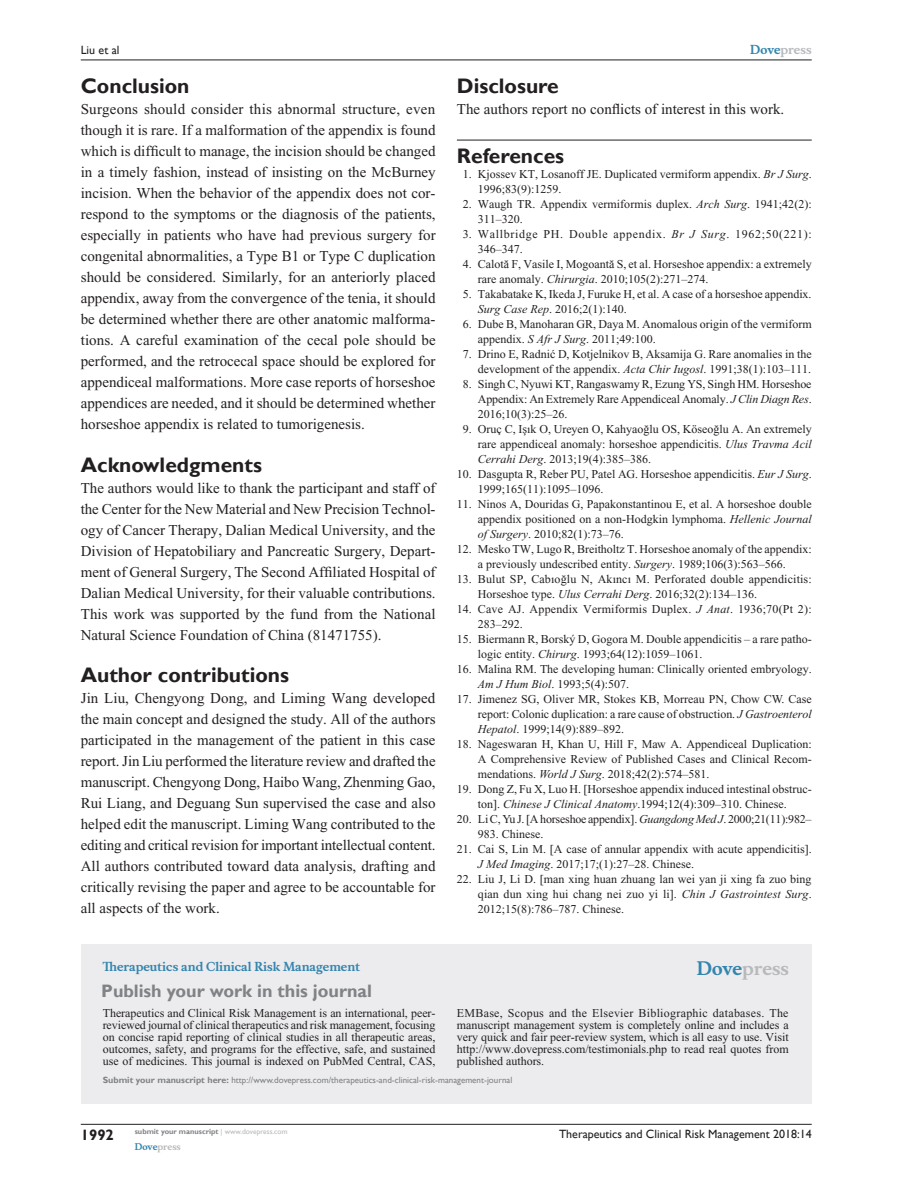
<style>
.page{position:relative;width:918px;height:1188px;background:#fff}
.page>*{position:absolute;margin:0;border:0;box-sizing:border-box;transform-origin:0 0}
.RefH{font:700 21px "Gill Sans";color:#231f20}
.PromBx-H1{font:700 18px "Gill Sans";color:#808285}
.PromBx-Brand{font:700 18px "Musee";color:#b8b9bc}
.TxF{font:15px/21px "Times New Roman";color:#231f20;text-align:justify}
.t1{font:700 15px "Gill Sans";color:#231f20}
.RefNL2{font:12px/15px "Times New Roman";color:#231f20}
.PromBx-Tx{font:12px/12px "Times New Roman";letter-spacing:-.005em;color:#231f20;text-align:justify}
.RefNL2-2{font:12px/15px "Times New Roman";letter-spacing:.055em;color:#231f20}
.t2{font:12px "Gill Sans";color:#231f20}
.PromBx-JrnlName{font:700 12px "Musee";color:#3485ae}
.t3{font:700 12px "Musee";color:#b8b9bc}
.PromBx-SubmitMssWebA{font:9px "Gill Sans";color:#808285}
.t4{font:700 9px "Musee";color:#b8b9bc}
.t5{font:700 7.5px "Gill Sans";color:#808285}
.s1{color:#3485ae}
.s2{font-style:italic}
.s3{font-style:inherit}
.s4{font-weight:700}
.s5{font-weight:400;color:#b8b9bc}
</style>
<div class="page">
<div style="left:81px;top:944px;width:731px;height:159px;background:#ececee"></div>
<hr style="left:81px;top:1124px;width:731px;height:1px;background:#231f20">
<hr style="left:81px;top:60px;width:731px;height:1px;background:#231f20">
<hr style="left:457px;top:140px;width:355px;height:1px;background:#231f20">
<p class="t2" style="left:81px;top:43px;width:40px">Liu et al</p>
<h1 class="RefH" style="left:81px;top:73px;width:110px">Conclusion</h1>
<p class="TxF" style="left:81px;top:98px;width:357px">Surgeons should consider this abnormal structure, even though it is rare. If a malformation of the appendix is found which is difficult to manage, the incision should be changed in a timely fashion, instead of insisting on the McBurney incision. When the behavior of the appendix does not cor&shy;respond to the symptoms or the diagnosis of the patients, especially in patients who have had previous surgery for congenital abnormalities, a Type B1 or Type C duplication should be considered. Similarly, for an anteriorly placed appendix, away from the convergence of the tenia, it should be determined whether there are other anatomic malforma&shy;tions. A careful examination of the cecal pole should be performed, and the retrocecal space should be explored for appendiceal malformations. More case reports of horseshoe appendices are needed, and it should be determined whether horseshoe appendix is related to tumorigenesis.</p>
<h1 class="RefH" style="left:81px;top:452px;width:183px">Acknowledgments</h1>
<p class="TxF" style="left:81px;top:478px;width:356px">The authors would like to thank the participant and staff of the Center for the New Material and New Precision Technol&shy;ogy of Cancer Therapy, Dalian Medical University, and the Division of Hepatobiliary and Pancreatic Surgery, Depart&shy;ment of General Surgery, The Second Affiliated Hospital of Dalian Medical University, for their valuable contributions.<br>This work was supported by the fund from the National Natural Science Foundation of China (81471755).</p>
<h1 class="RefH" style="left:81px;top:662px;width:210px">Author contributions</h1>
<p class="TxF" style="left:81px;top:688px;width:356px">Jin Liu, Chengyong Dong, and Liming Wang developed the main concept and designed the study. All of the authors participated in the management of the patient in this case report. Jin Liu performed the literature review and drafted the manuscript. Chengyong Dong, Haibo Wang, Zhenming Gao, Rui Liang, and Deguang Sun supervised the case and also helped edit the manuscript. Liming Wang contributed to the editing and critical revision for important intellectual content.<br>All authors contributed toward data analysis, drafting and critically revising the paper and agree to be accountable for all aspects of the work.</p>
<p class="PromBx-JrnlName" style="left:103px;top:959px;width:259px">Therapeutics and Clinical Risk Management</p>
<p class="PromBx-H1" style="left:101px;top:980px;width:272px">Publish your work in this journal</p>
<p class="t3" style="left:750px;top:43px;width:63px"><span class="s1">Dove</span>press</p>
<h1 class="RefH" style="left:457px;top:73px;width:103px">Disclosure</h1>
<p class="TxF" style="left:457px;top:98px;width:329px">The authors report no conflicts of interest in this work.</p>
<p class="RefH" style="left:457px;top:143px;width:109px">References</p>
<p class="RefNL2" style="left:478px;top:167px;width:335px;text-indent:-15px">1. Kjossev KT, Losanoff JE. Duplicated vermiform appendix. <span class="s2">Br J Surg</span>.<br>1996;83(9):1259.</p>
<p class="RefNL2" style="left:478px;top:197px;width:335px;text-indent:-15px">2. Waugh TR. Appendix vermiformis duplex. <span class="s2">Arch Surg</span>. 1941;42(2):<br>311–320.</p>
<p class="RefNL2-2" style="left:478px;top:227px;width:335px;text-indent:-15px">3. Wallbridge PH. Double appendix. <span class="s2">Br J Surg</span>. 1962;50(221):<br>346–347.</p>
<p class="RefNL2" style="left:478px;top:257px;width:335px;text-indent:-15px">4. Calot<span class="s3">ă</span> F, Vasile I, Mogoant<span class="s3">ă</span> S, et al. Horseshoe appendix: a extremely rare anomaly. <span class="s2">Chirurgia</span>. 2010;105(2):271–274.</p>
<p class="RefNL2" style="left:478px;top:287px;width:335px;text-indent:-15px">5. Takabatake K, Ikeda J, Furuke H, et al. A case of a horseshoe appendix.<br><span class="s2">Surg Case Rep</span>. 2016;2(1):140.</p>
<p class="RefNL2" style="left:478px;top:317px;width:335px;text-indent:-15px">6. Dube B, Manoharan GR, Daya M. Anomalous origin of the vermiform appendix. <span class="s2">S Afr J Surg</span>. 2011;49:100.</p>
<p class="RefNL2" style="left:463px;top:347px;width:350px;text-align:right">7. Drino E, Radni<span class="s3">ć</span> D, Kotjelnikov B, Aksamija G. Rare anomalies in the development of the appendix. <span class="s2">Acta Chir Iugosl</span>. 1991;38(1):103–111.</p>
<p class="RefNL2" style="left:478px;top:377px;width:335px;text-align:justify;text-indent:-15px">8. Singh C, Nyuwi KT, Rangaswamy R, Ezung YS, Singh HM. Horseshoe Appendix: An Extremely Rare Appendiceal Anomaly. <span class="s2">J Clin Diagn Res</span>.<br>2016;10(3):25–26.</p>
<p class="RefNL2" style="left:478px;top:422px;width:335px;text-align:justify;text-indent:-15px">9. Oruç C, I<span class="s3">ş</span>ık O, Ureyen O, Kahyao<span class="s3">ğ</span>lu OS, Köseo<span class="s3">ğ</span>lu A. An extremely rare appendiceal anomaly: horseshoe appendicitis. <span class="s2">Ulus Travma Acil Cerrahi Derg</span>. 2013;19(4):385–386.</p>
<p class="RefNL2" style="left:478px;top:467px;width:335px;text-indent:-21px">10. Dasgupta R, Reber PU, Patel AG. Horseshoe appendicitis. <span class="s2">Eur J Surg</span>.<br>1999;165(11):1095–1096.</p>
<p class="RefNL2" style="left:478px;top:497px;width:335px;text-align:justify;text-indent:-21px">11. Ninos A, Douridas G, Papakonstantinou E, et al. A horseshoe double appendix positioned on a non-Hodgkin lymphoma. <span class="s2">Hellenic Journal of Surgery</span>. 2010;82(1):73–76.</p>
<p class="RefNL2" style="left:457px;top:542px;width:356px;text-align:center">12. Mesko TW, Lugo R, Breitholtz T. Horseshoe anomaly of the appendix: a previously undescribed entity. <span class="s2">Surgery</span>. 1989;106(3):563–566.</p>
<p class="RefNL2" style="left:478px;top:572px;width:335px;text-indent:-21px">13. Bulut SP, Cabıo<span class="s3">ğ</span>lu N, Akıncı M. Perforated double appendicitis:<br>Horseshoe type. <span class="s2">Ulus Cerrahi Derg</span>. 2016;32(2):134–136.</p>
<p class="RefNL2" style="left:478px;top:602px;width:335px;text-indent:-21px">14. Cave AJ. Appendix Vermiformis Duplex. <span class="s2">J Anat</span>. 1936;70(Pt 2):<br>283–292.</p>
<p class="RefNL2" style="left:478px;top:632px;width:335px;text-indent:-21px">15. Biermann R, Borský D, Gogora M. Double appendicitis – a rare patho&shy;logic entity. <span class="s2">Chirurg</span>. 1993;64(12):1059–1061.</p>
<p class="RefNL2" style="left:478px;top:662px;width:335px;text-indent:-21px">16. Malina RM. The developing human: Clinically oriented embryology.<br><span class="s2">Am J Hum Biol</span>. 1993;5(4):507.</p>
<p class="RefNL2" style="left:478px;top:692px;width:335px;text-align:justify;text-indent:-21px">17. Jimenez SG, Oliver MR, Stokes KB, Morreau PN, Chow CW. Case report: Colonic duplication: a rare cause of obstruction. <span class="s2">J Gastroenterol Hepatol</span>. 1999;14(9):889–892.</p>
<p class="RefNL2" style="left:478px;top:737px;width:335px;text-align:justify;text-indent:-21px">18. Nageswaran H, Khan U, Hill F, Maw A. Appendiceal Duplication:<br>A Comprehensive Review of Published Cases and Clinical Recom&shy;mendations. <span class="s2">World J Surg</span>. 2018;42(2):574–581.</p>
<p class="RefNL2" style="left:457px;top:782px;width:356px;text-align:center">19. Dong Z, Fu X, Luo H. [Horseshoe appendix induced intestinal obstruc&shy;ton]. <span class="s2">Chinese J Clinical Anatomy</span>.1994;12(4):309–310. Chinese.</p>
<p class="RefNL2" style="left:478px;top:812px;width:335px;text-indent:-21px">20. Li C, Yu J. [A horseshoe appendix]. <span class="s2">Guangdong Med J</span>. 2000;21(11):982–<br>983. Chinese.</p>
<p class="RefNL2" style="left:478px;top:842px;width:335px;text-indent:-21px">21. Cai S, Lin M. [A case of annular appendix with acute appendicitis].<br><span class="s2">J Med Imaging</span>. 2017;17;(1):27–28. Chinese.</p>
<p class="RefNL2" style="left:478px;top:872px;width:335px;text-align:justify;text-indent:-21px">22. Liu J, Li D. [man xing huan zhuang lan wei yan ji xing fa zuo bing qian dun xing hui chang nei zuo yi li]. <span class="s2">Chin J Gastrointest Surg</span>.<br>2012;15(8):786–787. Chinese.</p>
<p class="PromBx-Brand" style="left:697px;top:958px;width:94px"><span class="s1">Dove</span>press</p>
<p class="PromBx-Tx" style="left:103px;top:1007px;width:334px">Therapeutics and Clinical Risk Management is an international, peer&shy;reviewed journal of clinical therapeutics and risk management, focusing on concise rapid reporting of clinical studies in all therapeutic areas, outcomes, safety, and programs for the effective, safe, and sustained use of medicines. This journal is indexed on PubMed Central, CAS,</p>
<p class="PromBx-Tx" style="left:457px;top:1007px;width:333px">EMBase, Scopus and the Elsevier Bibliographic databases. The manuscript management system is completely online and includes a very quick and fair peer-review system, which is all easy to use. Visit http://www.dovepress.com/testimonials.php to read real quotes from published authors.</p>
<p class="PromBx-SubmitMssWebA" style="left:103px;top:1075px;width:411px"><span class="s4">Submit your manuscript here:</span> http://www.dovepress.com/therapeutics-and-clinical-risk-management-journal</p>
<p class="t1" style="left:81px;top:1126px;width:35px">1992</p>
<p class="t5" style="left:135px;top:1127px;width:154px">submit your manuscript <span class="s5">| www.dovepress.com</span></p>
<p class="t4" style="left:135px;top:1141px;width:48px"><span class="s1">Dove</span>press</p>
<p class="t2" style="left:559px;top:1127px;width:254px">Therapeutics and Clinical Risk Management 2018:14</p>
</div>
